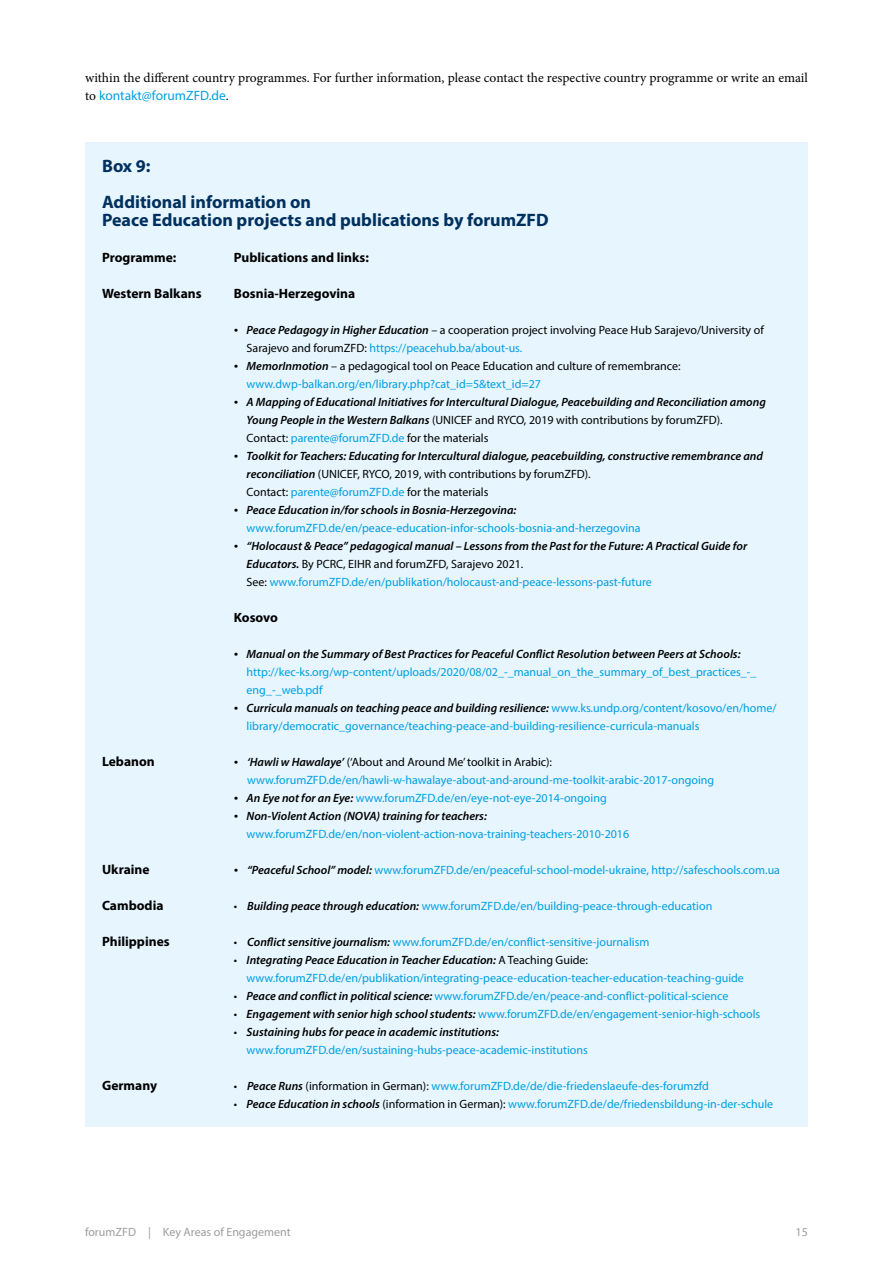
<style>
.page{position:relative;width:893px;height:1263px;background:#fff}
.page>*{position:absolute;margin:0;border:0;box-sizing:border-box;transform-origin:0 0}
.Uebungskasten_Headli{font:700 18px/18px "Myriad Pro";color:#00305d}
.Fließtext_normal{font:13.5px/18px "Minion Pro";color:#000}
.Uebungskasten_Text{font:700 13.5px "Myriad Pro";color:#000}
.Uebungskasten_Text-2{font:12px/18px "Myriad Pro";color:#009fe3}
.Uebungskasten_Text-3{font:italic 600 12px/18px "Myriad Pro";color:#000}
.Uebungskasten_Text-4{font:12px/18px "Myriad Pro";color:#000}
.t1{font:12px "Myriad Pro";color:#9d9d9c}
.s1{font-family:"Myriad Pro";color:#009fe3}
.s2{font-family:"Usual";font-weight:500}
.s3{font-weight:600;font-style:italic}
.s4{color:#009fe3}
.s5{font-family:"Usual";font-weight:500;font-style:normal}
.s6{font-weight:400;font-style:normal}
.s7{font-weight:400;font-style:normal;color:#009fe3}
.s8{font-family:"Usual";font-weight:500;color:#000}
.s9{font-weight:600;font-style:italic;color:#000}
.s10{color:#000}
</style>
<div class="page">
<div style="left:85px;top:142px;width:723px;height:49px;background:#e6f5fe"></div>
<div style="left:85px;top:178px;width:723px;height:67px;background:#e6f5fe"></div>
<div style="left:85px;top:236px;width:723px;height:44px;background:#e6f5fe"></div>
<div style="left:85px;top:272px;width:723px;height:44px;background:#e6f5fe"></div>
<div style="left:85px;top:309px;width:723px;height:61px;background:#e6f5fe"></div>
<div style="left:85px;top:345px;width:723px;height:61px;background:#e6f5fe"></div>
<div style="left:85px;top:381px;width:723px;height:79px;background:#e6f5fe"></div>
<div style="left:85px;top:435px;width:723px;height:79px;background:#e6f5fe"></div>
<div style="left:85px;top:489px;width:723px;height:61px;background:#e6f5fe"></div>
<div style="left:85px;top:525px;width:723px;height:79px;background:#e6f5fe"></div>
<div style="left:85px;top:596px;width:723px;height:44px;background:#e6f5fe"></div>
<div style="left:85px;top:633px;width:723px;height:79px;background:#e6f5fe"></div>
<div style="left:85px;top:687px;width:723px;height:61px;background:#e6f5fe"></div>
<div style="left:85px;top:740px;width:723px;height:62px;background:#e6f5fe"></div>
<div style="left:85px;top:795px;width:723px;height:61px;background:#e6f5fe"></div>
<div style="left:85px;top:848px;width:723px;height:44px;background:#e6f5fe"></div>
<div style="left:85px;top:884px;width:723px;height:44px;background:#e6f5fe"></div>
<div style="left:85px;top:920px;width:723px;height:44px;background:#e6f5fe"></div>
<div style="left:85px;top:939px;width:723px;height:61px;background:#e6f5fe"></div>
<div style="left:85px;top:993px;width:723px;height:43px;background:#e6f5fe"></div>
<div style="left:85px;top:1011px;width:723px;height:61px;background:#e6f5fe"></div>
<div style="left:85px;top:1064px;width:723px;height:44px;background:#e6f5fe"></div>
<div style="left:85px;top:1082px;width:723px;height:44px;background:#e6f5fe"></div>
<p class="Fließtext_normal" style="left:85px;top:69px;width:724px">within the different country programmes. For further information, please contact the respective country programme or write an email to <span class="s1">kontakt@forumZFD.de</span>.</p>
<p class="Uebungskasten_Headli" style="left:102px;top:156px;width:50px">Box 9:</p>
<p class="Uebungskasten_Headli" style="left:102px;top:192px;width:448px">Additional information on<br>Peace Education projects and publications by forumZFD</p>
<p class="Uebungskasten_Text" style="left:102px;top:248px;width:76px">Programme:</p>
<p class="Uebungskasten_Text" style="left:234px;top:248px;width:136px">Publications and links:</p>
<p class="Uebungskasten_Text" style="left:102px;top:284px;width:101px">Western Balkans</p>
<p class="Uebungskasten_Text" style="left:234px;top:284px;width:123px">Bosnia-Herzegovina</p>
<p class="Uebungskasten_Text-4" style="left:247px;top:321px;width:519px;text-indent:-13px"><span class="s2">•</span> <span class="s3">Peace Pedagogy in Higher Education</span> – a cooperation project involving Peace Hub Sarajevo/University of<br>Sarajevo and forumZFD: <span class="s4">https://peacehub.ba/about-us.</span></p>
<p class="Uebungskasten_Text-4" style="left:247px;top:357px;width:435px;text-indent:-13px"><span class="s2">•</span> <span class="s3">MemorInmotion</span> – a pedagogical tool on Peace Education and culture of remembrance: <span class="s4">www.dwp-balkan.org/en/library.php?cat_id=5&amp;text_id=27</span></p>
<p class="Uebungskasten_Text-3" style="left:247px;top:392px;width:521px;text-indent:-13px"><span class="s5">•</span> A Mapping of Educational Initiatives for Intercultural Dialogue, Peacebuilding and Reconciliation among<br>Young People in the Western Balkans <span class="s6">(UNICEF and RYCO, 2019 with contributions by forumZFD).<br>Contact:</span> <span class="s7">parente@forumZFD.de</span> <span class="s6">for the materials</span></p>
<p class="Uebungskasten_Text-3" style="left:247px;top:446px;width:518px;text-indent:-13px"><span class="s5">•</span> Toolkit for Teachers: Educating for Intercultural dialogue, peacebuilding, constructive remembrance and reconciliation <span class="s6">(UNICEF, RYCO, 2019, with contributions by forumZFD).<br>Contact:</span> <span class="s7">parente@forumZFD.de</span> <span class="s6">for the materials</span></p>
<p class="Uebungskasten_Text-2" style="left:247px;top:501px;width:396px;text-indent:-13px"><span class="s8">•</span> <span class="s9">Peace Education in/for schools in Bosnia-Herzegovina: </span>www.forumZFD.de/en/peace-education-infor-schools-bosnia-and-herzegovina</p>
<p class="Uebungskasten_Text-3" style="left:247px;top:536px;width:502px;text-indent:-13px"><span class="s5">•</span> “Holocaust &amp; Peace” pedagogical manual – Lessons from the Past for the Future: A Practical Guide for<br>Educators. <span class="s6">By PCRC, EIHR and forumZFD, Sarajevo 2021.<br>See:</span> <span class="s7">www.forumZFD.de/en/publikation/holocaust-and-peace-lessons-past-future</span></p>
<p class="Uebungskasten_Text" style="left:234px;top:608px;width:46px">Kosovo</p>
<p class="Uebungskasten_Text-2" style="left:247px;top:645px;width:511px;text-indent:-13px"><span class="s8">•</span> <span class="s9">Manual on the Summary of Best Practices for Peaceful Conflict Resolution between Peers at Schools: </span>http://kec-ks.org/wp-content/uploads/2020/08/02_-_manual_on_the_summary_of_best_practices_-_ eng_-_web.pdf</p>
<p class="Uebungskasten_Text-2" style="left:247px;top:699px;width:531px;text-indent:-13px"><span class="s8">•</span> <span class="s9">Curricula manuals on teaching peace and building resilience:</span> www.ks.undp.org/content/kosovo/en/home/ library/democratic_governance/teaching-peace-and-building-resilience-curricula-manuals</p>
<p class="Uebungskasten_Text" style="left:102px;top:752px;width:54px">Lebanon</p>
<p class="Uebungskasten_Text-2" style="left:247px;top:753px;width:469px;text-indent:-13px"><span class="s8">•</span> <span class="s9">‘Hawli w Hawalaye’</span> <span class="s10">(‘About and Around Me’ toolkit in Arabic): </span>www.forumZFD.de/en/hawli-w-hawalaye-about-and-around-me-toolkit-arabic-2017-ongoing</p>
<p class="Uebungskasten_Text-2" style="left:234px;top:789px;width:374px"><span class="s8">•</span> <span class="s9">An Eye not for an Eye:</span> www.forumZFD.de/en/eye-not-eye-2014-ongoing</p>
<p class="Uebungskasten_Text-2" style="left:247px;top:807px;width:384px;text-indent:-13px"><span class="s8">•</span> <span class="s9">Non-Violent Action (NOVA) training for teachers: </span>www.forumZFD.de/en/non-violent-action-nova-training-teachers-2010-2016</p>
<p class="Uebungskasten_Text" style="left:102px;top:860px;width:49px">Ukraine</p>
<p class="Uebungskasten_Text-2" style="left:234px;top:861px;width:548px"><span class="s8">•</span> <span class="s9">“Peaceful School” model:</span> www.forumZFD.de/en/peaceful-school-model-ukraine, http://safeschools.com.ua</p>
<p class="Uebungskasten_Text" style="left:102px;top:896px;width:63px">Cambodia</p>
<p class="Uebungskasten_Text-2" style="left:234px;top:897px;width:480px"><span class="s10">•</span> <span class="s9">Building peace through education:</span> www.forumZFD.de/en/building-peace-through-education</p>
<p class="Uebungskasten_Text" style="left:102px;top:932px;width:69px">Philippines</p>
<p class="Uebungskasten_Text-2" style="left:234px;top:933px;width:417px"><span class="s10">•</span> <span class="s9">Conflict sensitive journalism:</span> www.forumZFD.de/en/conflict-sensitive-journalism</p>
<p class="Uebungskasten_Text-2" style="left:247px;top:951px;width:499px;text-indent:-13px"><span class="s10">•</span> <span class="s9">Integrating Peace Education in Teacher Education:</span> <span class="s10">A Teaching Guide: </span>www.forumZFD.de/en/publikation/integrating-peace-education-teacher-education-teaching-guide</p>
<p class="Uebungskasten_Text-2" style="left:234px;top:987px;width:496px"><span class="s10">•</span> <span class="s9">Peace and conflict in political science:</span> www.forumZFD.de/en/peace-and-conflict-political-science</p>
<p class="Uebungskasten_Text-2" style="left:234px;top:1005px;width:528px"><span class="s10">•</span> <span class="s9">Engagement with senior high school students:</span> www.forumZFD.de/en/engagement-senior-high-schools</p>
<p class="Uebungskasten_Text-2" style="left:247px;top:1023px;width:343px;text-indent:-13px"><span class="s10">•</span> <span class="s9">Sustaining hubs for peace in academic institutions: </span>www.forumZFD.de/en/sustaining-hubs-peace-academic-institutions</p>
<p class="Uebungskasten_Text" style="left:102px;top:1076px;width:56px">Germany</p>
<p class="Uebungskasten_Text-2" style="left:234px;top:1077px;width:476px"><span class="s10">•</span> <span class="s9">Peace Runs</span> <span class="s10">(information in German):</span> www.forumZFD.de/de/die-friedenslaeufe-des-forumzfd</p>
<p class="Uebungskasten_Text-2" style="left:234px;top:1095px;width:541px"><span class="s10">•</span> <span class="s9">Peace Education in schools</span> <span class="s10">(information in German):</span> www.forumZFD.de/de/friedensbildung-in-der-schule</p>
<p class="t1" style="left:85px;top:1224px;width:207px">forumZFD | Key Areas of Engagement</p>
<p class="t1" style="left:796px;top:1224px;width:14px">15</p>
</div>
